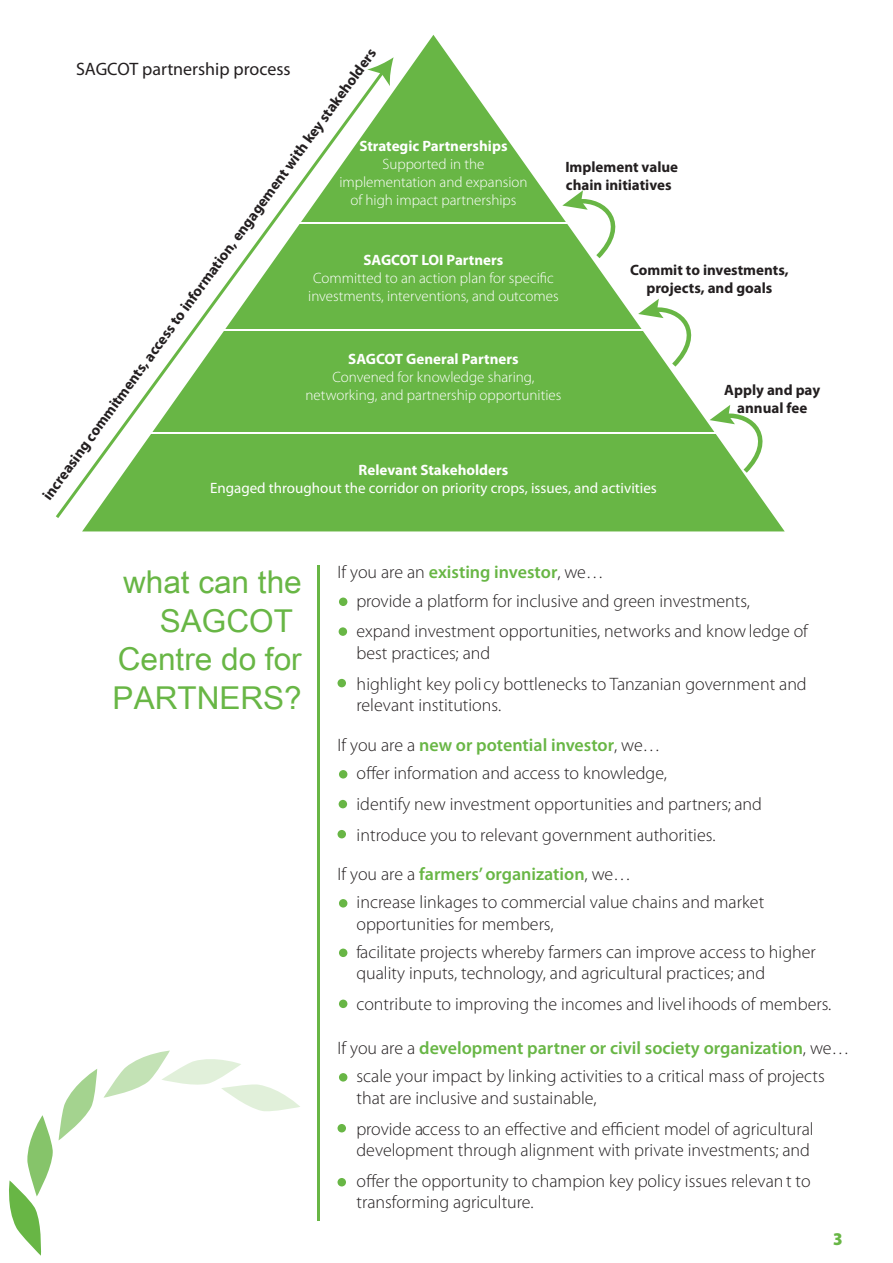
<style>
.page{position:relative;width:893px;height:1263px;background:#fff}
.page>*{position:absolute;margin:0;border:0;box-sizing:border-box;transform-origin:0 0}
.t1{font:31.5px/38.4px "Arial Unicode MS";color:#68b645;text-align:right}
.t2{font:300 18px/21.6px "Myriad Pro";color:#231f20}
.t3{font:600 18px "Myriad Pro";color:#68b645}
.t4{font:18px "Myriad Pro";color:#231f20}
.t5{font:900 semi-condensed 18px "Myriad Pro";color:#68b645}
.t6{font:300 15px/18px "Myriad Pro";color:#fff;text-align:center}
.t7{font:700 15px/18px "Myriad Pro";color:#231f20;text-align:center}
.t8{font:700 15px "Myriad Pro";color:#fff}
.t9{font:15px "Myriad Pro";color:#fff}
.s1{font-weight:300;color:#231f20}
</style>
<div class="page">
<hr style="left:317px;top:565px;width:3px;height:656px;background:#68b645">
<div style="left:339px;top:627px;width:8px;height:9px;background:#68b645;border-radius:50%"></div>
<div style="left:339px;top:597px;width:8px;height:9px;background:#68b645;border-radius:50%"></div>
<div style="left:338px;top:679px;width:8px;height:8px;background:#68b645;border-radius:50%"></div>
<div style="left:339px;top:800px;width:8px;height:8px;background:#68b645;border-radius:50%"></div>
<div style="left:339px;top:770px;width:8px;height:8px;background:#68b645;border-radius:50%"></div>
<div style="left:338px;top:830px;width:8px;height:8px;background:#68b645;border-radius:50%"></div>
<div style="left:339px;top:1073px;width:8px;height:8px;background:#68b645;border-radius:50%"></div>
<div style="left:338px;top:1124px;width:8px;height:8px;background:#68b645;border-radius:50%"></div>
<div style="left:338px;top:1178px;width:8px;height:8px;background:#68b645;border-radius:50%"></div>
<div style="left:339px;top:899px;width:8px;height:8px;background:#68b645;border-radius:50%"></div>
<div style="left:339px;top:948px;width:8px;height:9px;background:#68b645;border-radius:50%"></div>
<div style="left:339px;top:999px;width:8px;height:9px;background:#68b645;border-radius:50%"></div>
<svg style="left:82px;top:35px;width:703px;height:496px;fill:#68b645"></svg>
<hr style="left:272px;top:222px;width:321px;height:2px;background:#fff">
<hr style="left:145px;top:432px;width:578px;height:2px;background:#fff">
<hr style="left:211px;top:329px;width:451px;height:2px;background:#fff">
<svg style="left:82px;top:57px;width:312px;height:460px"></svg>
<svg style="left:56px;top:68px;width:331px;height:453px"></svg>
<svg style="left:367px;top:57px;width:27px;height:29px"></svg>
<svg style="left:710px;top:405px;width:67px;height:73px"></svg>
<svg style="left:638px;top:299px;width:67px;height:72px"></svg>
<svg style="left:562px;top:190px;width:67px;height:73px"></svg>
<svg style="left:9px;top:1115px;width:44px;height:141px"></svg>
<svg style="left:59px;top:1069px;width:38px;height:71px"></svg>
<svg style="left:103px;top:1050px;width:197px;height:61px"></svg>
<p class="t7" style="left:39px;top:493px;width:556px;rotate:-54deg">increasing commitments, access to information, engagement with key stakeholders</p>
<p class="t4" style="left:76px;top:57px;width:216px">SAGCOT partnership process</p>
<p class="t8" style="left:359px;top:136px;width:150px">Strategic Partnerships</p>
<p class="t6" style="left:339px;top:155px;width:190px">Supported in the implementation and expansion of high impact partnerships</p>
<p class="t7" style="left:565px;top:157px;width:114px;text-align:left">Implement value chain initiatives</p>
<p class="t8" style="left:363px;top:250px;width:141px">SAGCOT LOI Partners</p>
<p class="t6" style="left:308px;top:269px;width:252px">Committed to an action plan for specific investments, interventions, and outcomes</p>
<p class="t7" style="left:630px;top:260px;width:160px">Commit to investments, projects, and goals</p>
<p class="t8" style="left:348px;top:349px;width:172px">SAGCOT General Partners</p>
<p class="t6" style="left:306px;top:368px;width:257px">Convened for knowledge sharing, networking, and partnership opportunities</p>
<p class="t7" style="left:724px;top:380px;width:97px">Apply and pay annual fee</p>
<p class="t8" style="left:359px;top:460px;width:151px">Relevant Stakeholders</p>
<p class="t9" style="left:210px;top:479px;width:448px">Engaged throughout the corridor on priority crops, issues, and activities</p>
<h1 class="t1" style="left:113px;top:562px;width:191px">what can the<br>SAGCOT<br>Centre do for<br>PARTNERS?</h1>
<p class="t3" style="left:338px;top:561px;width:268px"><span class="s1">If you are an</span> existing investor<span class="s1">, we…</span></p>
<p class="t2" style="left:356px;top:586px;width:453px;line-height:30.6px">provide a platform for inclusive and green investments, expand investment opportunities, networks and know ledge of</p>
<p class="t2" style="left:356px;top:638px;width:452px;line-height:30.6px">best practices; and<br>highlight key policy bottlenecks to Tanzanian government and</p>
<p class="t2" style="left:356px;top:695px;width:146px">relevant institutions.</p>
<p class="t3" style="left:337px;top:733px;width:325px"><span class="s1">If you are a</span> new or potential investor<span class="s1">, we…</span></p>
<p class="t2" style="left:356px;top:758px;width:407px;line-height:30.6px">offer information and access to knowledge,<br>identify new investment opportunities and partners; and introduce you to relevant government authorities.</p>
<p class="t3" style="left:338px;top:862px;width:295px"><span class="s1">If you are a</span> farmers’ organization<span class="s1">, we…</span></p>
<p class="t2" style="left:356px;top:892px;width:409px">increase linkages to commercial value chains and market opportunities for members,</p>
<p class="t2" style="left:356px;top:941px;width:461px">facilitate projects whereby farmers can improve access to higher quality inputs, technology, and agricultural practices; and</p>
<p class="t2" style="left:356px;top:993px;width:476px">contribute to improving the incomes and livel ihoods of members.</p>
<p class="t3" style="left:338px;top:1036px;width:513px"><span class="s1">If you are a</span> development partner or civil society organization<span class="s1">, we…</span></p>
<p class="t2" style="left:356px;top:1066px;width:470px">scale your impact by linking activities to a critical mass of projects that are inclusive and sustainable,</p>
<p class="t2" style="left:356px;top:1118px;width:459px">provide access to an effective and efficient model of agricultural development through alignment with private investments; and</p>
<p class="t2" style="left:356px;top:1170px;width:456px">offer the opportunity to champion key policy issues relevan t to transforming agriculture.</p>
<p class="t5" style="left:833px;top:1227px;width:11px">3</p>
</div>
